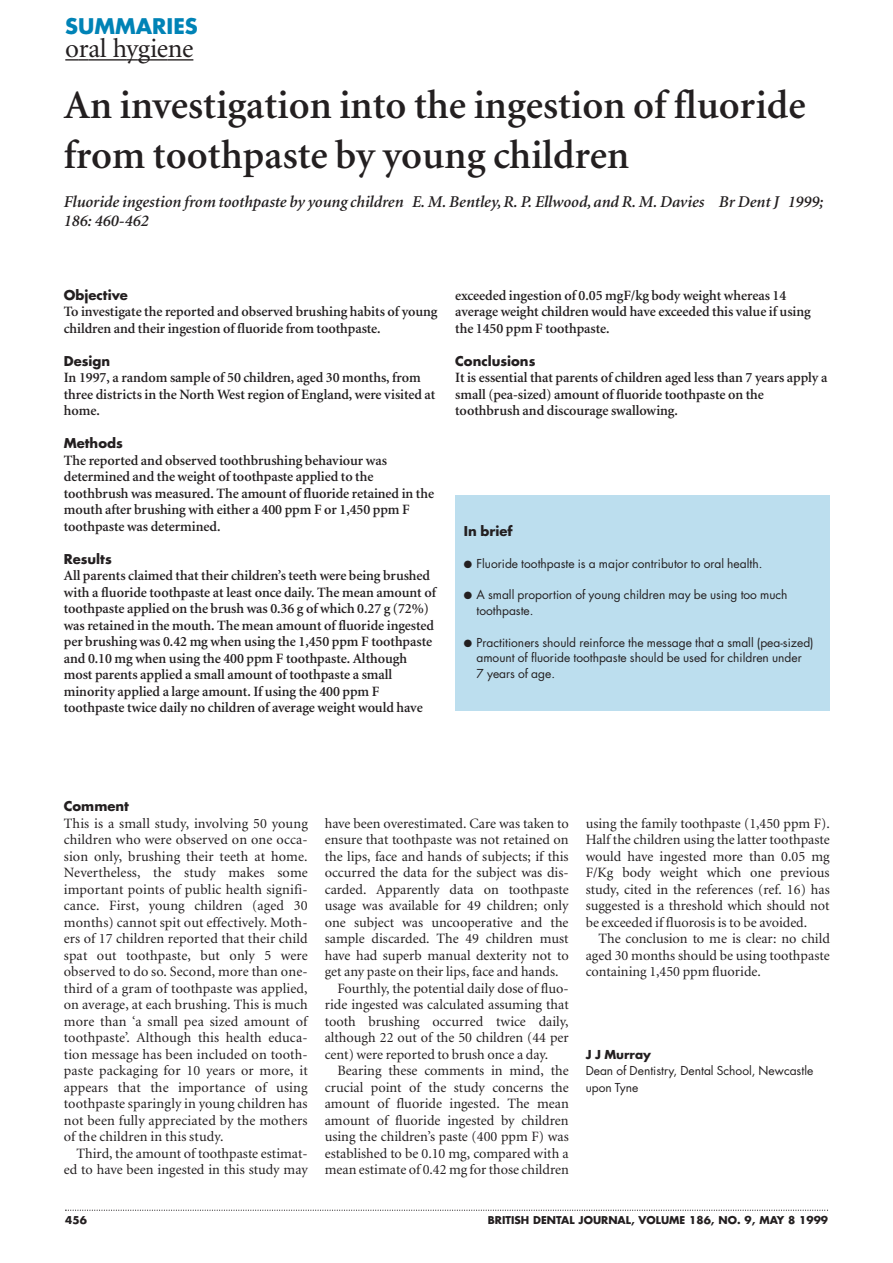
<style>
.page{position:relative;width:893px;height:1263px;background:#fff}
.page>*{position:absolute;margin:0;border:0;box-sizing:border-box;transform-origin:0 0}
.t1{font:600 40.5px/49.5px "Minion";color:#231f20}
.t2{font:27px "Minion";letter-spacing:-.015em;color:#231f20}
.t3{font:700 21px "Futura";color:#0083b6}
.t4{font:italic 600 16.5px/19.5px "Minion";letter-spacing:-.005em;color:#231f20}
.t5{font:14.25px/16.5px "Minion";color:#231f20;text-align:justify}
.t6{font:600 14.25px/16.5px "Minion";letter-spacing:-.005em;color:#231f20}
.t7{font:700 13.2px "Futura";color:#231f20}
.t8{font:12px/15.8px "Futura";color:#231f20}
.t9{font:700 12px "Futura";color:#231f20}
.t10{font:700 10.5px "Futura";color:#231f20}
</style>
<div class="page">
<svg style="left:65px;top:1210px;width:763px;height:1px"></svg>
<div style="left:455px;top:496px;width:374px;height:215px;background:#bcdeee"></div>
<svg style="left:65px;top:59px;width:23px;height:2px"></svg>
<hr style="left:88px;top:59px;width:38px;height:2px;background:#231f20">
<svg style="left:126px;top:59px;width:42px;height:2px"></svg>
<hr style="left:168px;top:59px;width:25px;height:2px;background:#231f20">
<h3 class="t3" style="left:65px;top:16px;width:134px">SUMMARIES</h3>
<h2 class="t2" style="left:65px;top:38px;width:130px">oral hygiene</h2>
<h1 class="t1" style="left:64px;top:84px;width:743px">An investigation into the ingestion of fluoride from toothpaste by young children</h1>
<p class="t4" style="left:64px;top:193px;width:761px">Fluoride ingestion from toothpaste by young children E. M. Bentley, R. P. Ellwood, and R. M. Davies Br Dent J 1999;<br>186: 460-462</p>
<p class="t7" style="left:64px;top:289px;width:66px">Objective</p>
<p class="t6" style="left:64px;top:304px;width:375px">To investigate the reported and observed brushing habits of young children and their ingestion of fluoride from toothpaste.</p>
<p class="t7" style="left:64px;top:355px;width:48px">Design</p>
<p class="t6" style="left:64px;top:370px;width:373px">In 1997, a random sample of 50 children, aged 30 months, from three districts in the North West region of England, were visited at home.</p>
<p class="t7" style="left:64px;top:437px;width:61px">Methods</p>
<p class="t6" style="left:64px;top:453px;width:372px">The reported and observed toothbrushing behaviour was determined and the weight of toothpaste applied to the toothbrush was measured. The amount of fluoride retained in the mouth after brushing with either a 400 ppm F or 1,450 ppm F toothpaste was determined.</p>
<p class="t7" style="left:64px;top:553px;width:50px">Results</p>
<p class="t6" style="left:64px;top:568px;width:373px">All parents claimed that their children’s teeth were being brushed with a fluoride toothpaste at least once daily. The mean amount of toothpaste applied on the brush was 0.36 g of which 0.27 g (72%) was retained in the mouth. The mean amount of fluoride ingested per brushing was 0.42 mg when using the 1,450 ppm F toothpaste and 0.10 mg when using the 400 ppm F toothpaste. Although most parents applied a small amount of toothpaste a small minority applied a large amount. If using the 400 ppm F toothpaste twice daily no children of average weight would have</p>
<p class="t6" style="left:455px;top:288px;width:357px">exceeded ingestion of 0.05 mgF/kg body weight whereas 14 average weight children would have exceeded this value if using the 1450 ppm F toothpaste.</p>
<p class="t7" style="left:455px;top:355px;width:82px">Conclusions</p>
<p class="t6" style="left:455px;top:370px;width:374px">It is essential that parents of children aged less than 7 years apply a small (pea-sized) amount of fluoride toothpaste on the toothbrush and discourage swallowing.</p>
<p class="t7" style="left:463px;top:525px;width:50px">In brief</p>
<p class="t8" style="left:463px;top:557px;width:300px">● Fluoride toothpaste is a major contributor to oral health.</p>
<p class="t8" style="left:476px;top:588px;width:312px;text-indent:-13px">● A small proportion of young children may be using too much toothpaste.</p>
<p class="t8" style="left:476px;top:635px;width:339px;text-indent:-13px">● Practitioners should reinforce the message that a small (pea-sized) amount of fluoride toothpaste should be used for children under<br>7 years of age.</p>
<p class="t7" style="left:64px;top:800px;width:67px">Comment</p>
<p class="t5" style="left:64px;top:816px;width:245px">This is a small study, involving 50 young children who were observed on one occa&shy;sion only, brushing their teeth at home.<br>Nevertheless, the study makes some important points of public health signifi&shy;cance. First, young children (aged 30 months) cannot spit out effectively. Moth&shy;ers of 17 children reported that their child spat out toothpaste, but only 5 were observed to do so. Second, more than one&shy;third of a gram of toothpaste was applied, on average, at each brushing. This is much more than ‘a small pea sized amount of toothpaste’. Although this health educa&shy;tion message has been included on tooth&shy;paste packaging for 10 years or more, it appears that the importance of using toothpaste sparingly in young children has not been fully appreciated by the mothers of the children in this study.</p>
<p class="t5" style="left:64px;top:1146px;width:245px;text-align:right">Third, the amount of toothpaste estimat&shy;ed to have been ingested in this study may</p>
<p class="t5" style="left:325px;top:816px;width:245px">have been overestimated. Care was taken to</p>
<p class="t5" style="left:325px;top:832px;width:245px">ensure that toothpaste was not retained on</p>
<p class="t5" style="left:325px;top:849px;width:245px">the lips, face and hands of subjects; if this</p>
<p class="t5" style="left:325px;top:865px;width:245px">occurred the data for the subject was dis-</p>
<p class="t5" style="left:325px;top:882px;width:245px">carded. Apparently data on toothpaste</p>
<p class="t5" style="left:325px;top:898px;width:245px">usage was available for 49 children; only</p>
<p class="t5" style="left:325px;top:915px;width:245px">one subject was uncooperative and the</p>
<p class="t5" style="left:325px;top:931px;width:245px">sample discarded. The 49 children must</p>
<p class="t5" style="left:325px;top:948px;width:245px">have had superb manual dexterity not to</p>
<p class="t5" style="left:325px;top:964px;width:235px">get any paste on their lips, face and hands.</p>
<p class="t5" style="left:337px;top:981px;width:233px">Fourthly, the potential daily dose of fluo-</p>
<p class="t5" style="left:325px;top:997px;width:245px">ride ingested was calculated assuming that</p>
<p class="t5" style="left:325px;top:1014px;width:245px">tooth brushing occurred twice daily,</p>
<p class="t5" style="left:325px;top:1030px;width:245px">although 22 out of the 50 children (44 per</p>
<p class="t5" style="left:325px;top:1047px;width:225px">cent) were reported to brush once a day.</p>
<p class="t5" style="left:337px;top:1063px;width:233px">Bearing these comments in mind, the</p>
<p class="t5" style="left:325px;top:1080px;width:245px">crucial point of the study concerns the</p>
<p class="t5" style="left:325px;top:1096px;width:245px">amount of fluoride ingested. The mean</p>
<p class="t5" style="left:325px;top:1113px;width:245px">amount of fluoride ingested by children</p>
<p class="t5" style="left:325px;top:1129px;width:245px">using the children’s paste (400 ppm F) was</p>
<p class="t5" style="left:325px;top:1146px;width:245px">established to be 0.10 mg, compared with a</p>
<p class="t5" style="left:325px;top:1162px;width:245px">mean estimate of 0.42 mg for those children</p>
<p class="t5" style="left:585px;top:816px;width:245px">using the family toothpaste (1,450 ppm F).<br>Half the children using the latter toothpaste would have ingested more than 0.05 mg F/Kg body weight which one previous study, cited in the references (ref. 16) has suggested is a threshold which should not be exceeded if fluorosis is to be avoided.</p>
<p class="t5" style="left:585px;top:931px;width:246px;text-indent:13px">The conclusion to me is clear: no child aged 30 months should be using toothpaste containing 1,450 ppm fluoride.</p>
<p class="t9" style="left:585px;top:1049px;width:67px">J J Murray</p>
<p class="t8" style="left:585px;top:1063px;width:229px;line-height:16.5px">Dean of Dentistry, Dental School, Newcastle upon Tyne</p>
<p class="t10" style="left:65px;top:1215px;width:23px">456</p>
<p class="t10" style="left:488px;top:1215px;width:342px">BRITISH DENTAL JOURNAL, VOLUME 186, NO. 9, MAY 8 1999</p>
</div>
